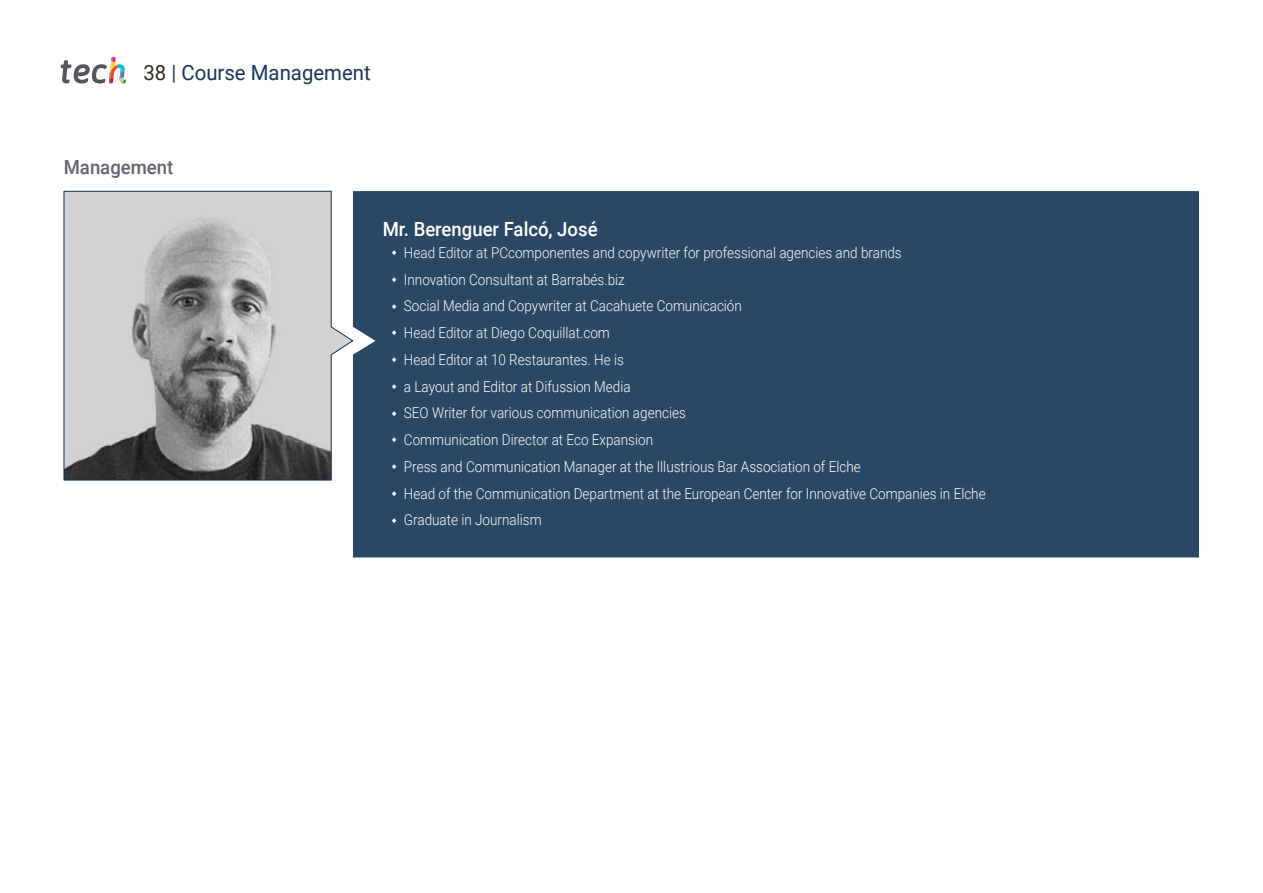
<style>
.page{position:relative;width:1263px;height:893px;background:#fff}
.page>*{position:absolute;margin:0;border:0;box-sizing:border-box;transform-origin:0 0}
.t1{font:21px "Roboto";color:#1a355c}
.t2{font:500 19.5px "Roboto";color:#fff;scale:.95 1}
.t3{font:500 19.5px "Roboto";color:#61646a;scale:.95 1}
.t4{font:300 15px/26.7px "Roboto";color:#fff;scale:.9 1}
.s1{color:#312e20}
</style>
<div class="page">
<svg style="left:61px;top:57px;width:65px;height:27px"></svg>
<div style="left:353px;top:191px;width:846px;height:366px;background:#2a4763"></div>
<svg style="left:64px;top:191px;width:289px;height:289px"></svg>
<svg style="left:392px;top:250px;width:5px;height:5px"></svg>
<svg style="left:392px;top:277px;width:5px;height:5px"></svg>
<svg style="left:392px;top:304px;width:5px;height:5px"></svg>
<svg style="left:392px;top:331px;width:5px;height:5px"></svg>
<svg style="left:392px;top:357px;width:5px;height:5px"></svg>
<svg style="left:392px;top:384px;width:5px;height:5px"></svg>
<svg style="left:392px;top:411px;width:5px;height:5px"></svg>
<svg style="left:392px;top:438px;width:5px;height:5px"></svg>
<svg style="left:392px;top:464px;width:5px;height:5px"></svg>
<svg style="left:392px;top:491px;width:5px;height:5px"></svg>
<svg style="left:392px;top:518px;width:5px;height:5px"></svg>
<h1 class="t1" style="left:144px;top:57px;width:229px"><span class="s1">38</span> | Course Management</h1>
<h2 class="t3" style="left:64px;top:153px;width:117px">Management</h2>
<h2 class="t2" style="left:383px;top:215px;width:228px">Mr. Berenguer Falcó, José</h2>
<p class="t4" style="left:404px;top:239px;width:648px">Head Editor at PCcomponentes and copywriter for professional agencies and brands<br>Innovation Consultant at Barrabés.biz<br>Social Media and Copywriter at Cacahuete Comunicación<br>Head Editor at Diego Coquillat.com<br>Head Editor at 10 Restaurantes. He is<br>a Layout and Editor at Difussion Media<br>SEO Writer for various communication agencies<br>Communication Director at Eco Expansion<br>Press and Communication Manager at the Illustrious Bar Association of Elche<br>Head of the Communication Department at the European Center for Innovative Companies in Elche Graduate in Journalism</p>
</div>
